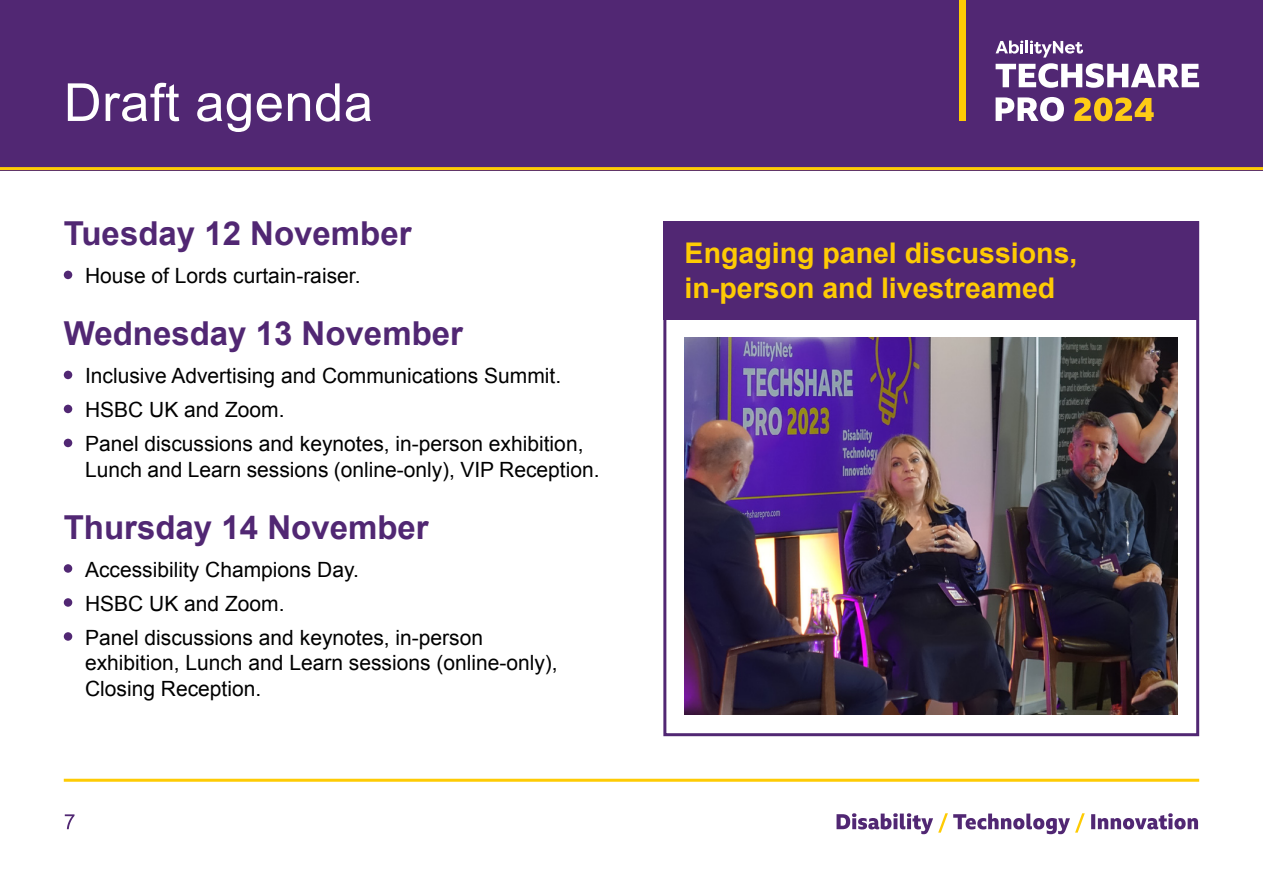
<style>
.page{position:relative;width:1263px;height:893px;background:#fff}
.page>*{position:absolute;margin:0;border:0;box-sizing:border-box;transform-origin:0 0}
.t1{font:52.5px "Arial";letter-spacing:.01em;color:#fff}
.t2{font:700 33px "Arial";color:#512773}
.t3{font:700 28.5px/34.5px "Arial";color:#fecb04}
.t4{font:21px/34px "Arial";color:#000}
</style>
<div class="page">
<div style="left:0;top:0;width:1263px;height:170px;background:#512773"></div>
<svg style="left:995px;top:41px;width:204px;height:47px"></svg>
<svg style="left:995px;top:97px;width:69px;height:24px"></svg>
<svg style="left:1074px;top:98px;width:80px;height:23px"></svg>
<div style="left:959px;top:0;width:6px;height:121px;background:#fecb04"></div>
<hr style="left:64px;top:779px;width:1135px;height:3px;background:#fecb04">
<hr style="left:0;top:167px;width:1263px;height:3px;background:#fecb04">
<div style="left:663px;top:221px;width:536px;height:515px;background:#fff;border:3px solid #512773"></div>
<div style="left:663px;top:221px;width:536px;height:98px;background:#512773"></div>
<img style="left:685px;top:338px;width:493px;height:377px">
<div style="left:64px;top:271px;width:8px;height:8px;background:#512773;border-radius:50%"></div>
<div style="left:64px;top:371px;width:8px;height:8px;background:#512773;border-radius:50%"></div>
<div style="left:64px;top:405px;width:8px;height:8px;background:#512773;border-radius:50%"></div>
<div style="left:64px;top:439px;width:8px;height:8px;background:#512773;border-radius:50%"></div>
<div style="left:64px;top:564px;width:8px;height:9px;background:#512773;border-radius:50%"></div>
<div style="left:64px;top:598px;width:8px;height:9px;background:#512773;border-radius:50%"></div>
<div style="left:64px;top:632px;width:8px;height:9px;background:#512773;border-radius:50%"></div>
<svg style="left:65px;top:814px;width:10px;height:15px"></svg>
<svg style="left:1091px;top:813px;width:107px;height:16px"></svg>
<svg style="left:836px;top:813px;width:249px;height:21px"></svg>
<h1 class="t1" style="left:64px;top:68px;width:311px">Draft agenda</h1>
<h2 class="t2" style="left:64px;top:212px;width:349px">Tuesday 12 November</h2>
<p class="t4" style="left:85px;top:259px;width:277px">House of Lords curtain-raiser.</p>
<h2 class="t2" style="left:64px;top:312px;width:401px">Wednesday 13 November</h2>
<p class="t4" style="left:85px;top:359px;width:500px">Inclusive Advertising and Communications Summit.<br>HSBC UK and Zoom.<br>Panel discussions and keynotes, in-person exhibition,</p>
<p class="t4" style="left:85px;top:453px;width:516px">Lunch and Learn sessions (online-only), VIP Reception.</p>
<h2 class="t2" style="left:64px;top:505px;width:366px">Thursday 14 November</h2>
<p class="t4" style="left:85px;top:553px;width:400px">Accessibility Champions Day.<br>HSBC UK and Zoom.<br>Panel discussions and keynotes, in-person</p>
<p class="t4" style="left:85px;top:651px;width:474px;line-height:25.5px">exhibition, Lunch and Learn sessions (online-only),<br>Closing Reception.</p>
<h3 class="t3" style="left:685px;top:237px;width:394px">Engaging panel discussions, in-person and livestreamed</h3>
</div>
